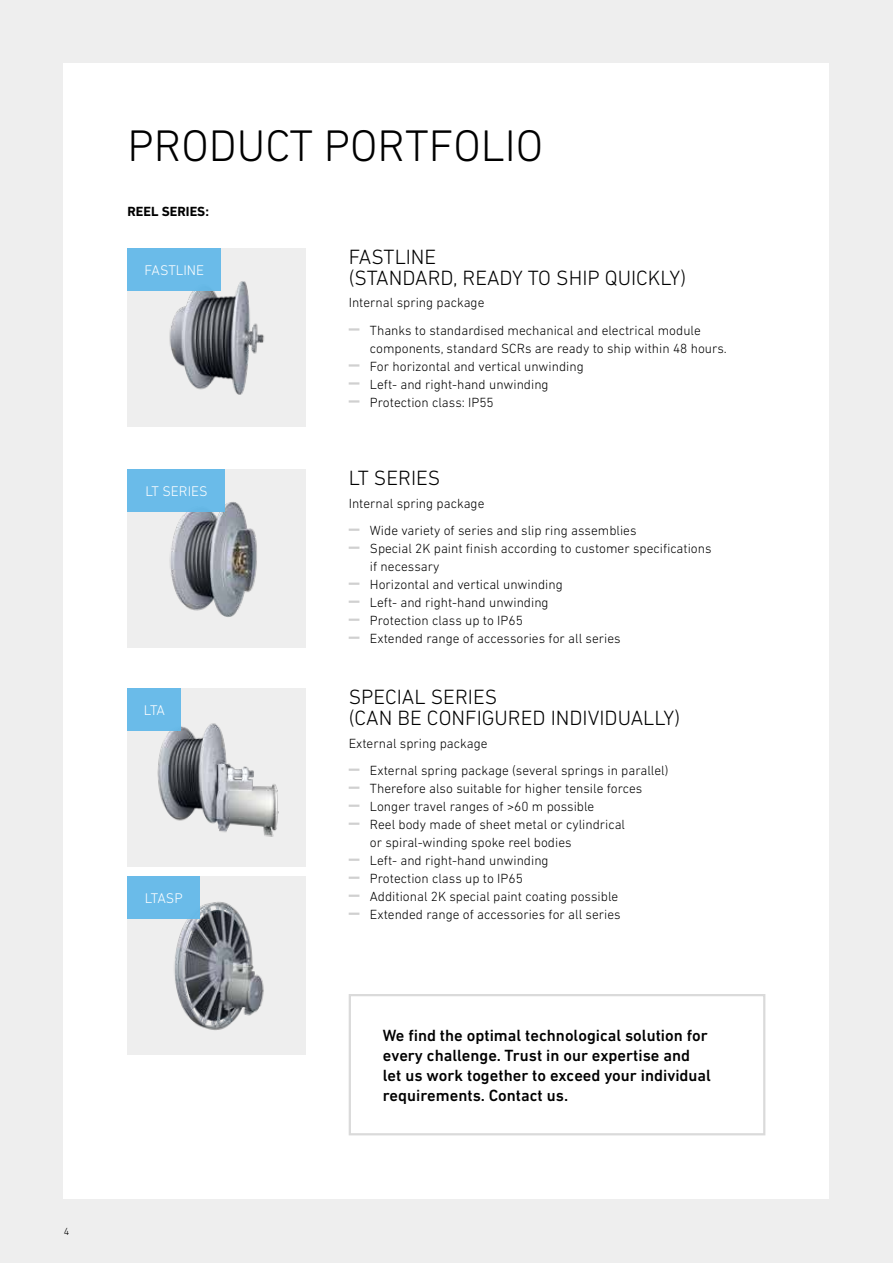
<style>
.page{position:relative;width:893px;height:1263px;background:#eee}
.page>*{position:absolute;margin:0;border:0;box-sizing:border-box;transform-origin:0 0}
.t1{font:300 45px "DIN Next LT Pro";color:#000}
.t2{font:300 21px/21px "DIN Next LT Pro";color:#000}
.t3{font:500 16.5px/20.2px "DIN Next LT Pro";color:#000}
.t4{font:300 14.25px "DIN Next LT Pro";color:#fff}
.t5{font:300 13.5px/18px "DIN Next LT Pro";color:#000}
.t6{font:700 13.5px "DIN Next LT Pro";color:#000}
.t7{font:300 10.5px "DIN Next LT Pro";color:#000}
</style>
<div class="page">
<div style="left:64px;top:64px;width:765px;height:1135px;background:#fff"></div>
<div style="left:128px;top:248px;width:178px;height:179px;background:#eee"></div>
<img style="left:169px;top:281px;width:95px;height:114px">
<div style="left:128px;top:248px;width:93px;height:43px;background:#6abbe9"></div>
<svg style="left:350px;top:328px;width:8px;height:3px"></svg>
<svg style="left:350px;top:364px;width:8px;height:3px"></svg>
<svg style="left:350px;top:382px;width:8px;height:3px"></svg>
<svg style="left:350px;top:400px;width:8px;height:3px"></svg>
<svg style="left:350px;top:529px;width:8px;height:2px"></svg>
<svg style="left:350px;top:547px;width:8px;height:2px"></svg>
<svg style="left:350px;top:583px;width:8px;height:2px"></svg>
<svg style="left:350px;top:601px;width:8px;height:2px"></svg>
<svg style="left:350px;top:619px;width:8px;height:2px"></svg>
<svg style="left:350px;top:637px;width:8px;height:2px"></svg>
<svg style="left:350px;top:768px;width:8px;height:3px"></svg>
<svg style="left:350px;top:786px;width:8px;height:3px"></svg>
<svg style="left:350px;top:804px;width:8px;height:3px"></svg>
<svg style="left:350px;top:822px;width:8px;height:3px"></svg>
<svg style="left:350px;top:858px;width:8px;height:3px"></svg>
<svg style="left:350px;top:876px;width:8px;height:3px"></svg>
<svg style="left:350px;top:894px;width:8px;height:3px"></svg>
<svg style="left:350px;top:912px;width:8px;height:3px"></svg>
<div style="left:128px;top:469px;width:178px;height:179px;background:#eee"></div>
<img style="left:169px;top:502px;width:88px;height:115px">
<div style="left:128px;top:469px;width:97px;height:43px;background:#6abbe9"></div>
<div style="left:128px;top:688px;width:178px;height:179px;background:#eee"></div>
<img style="left:157px;top:723px;width:122px;height:114px">
<div style="left:128px;top:688px;width:53px;height:43px;background:#6abbe9"></div>
<div style="left:128px;top:877px;width:178px;height:178px;background:#eee"></div>
<img style="left:174px;top:902px;width:90px;height:128px">
<div style="left:128px;top:877px;width:72px;height:42px;background:#6abbe9"></div>
<div style="left:349px;top:994px;width:416px;height:141px;border:2px solid #dadada"></div>
<p class="t7" style="left:64px;top:1225px;width:7px">4</p>
<h1 class="t1" style="left:128px;top:120px;width:417px">PRODUCT PORTFOLIO</h1>
<p class="t6" style="left:128px;top:204px;width:83px">REEL SERIES:</p>
<p class="t4" style="left:145px;top:262px;width:61px">FASTLINE</p>
<p class="t4" style="left:145px;top:483px;width:64px">LT SERIES</p>
<p class="t4" style="left:144px;top:702px;width:23px">LTA</p>
<p class="t4" style="left:145px;top:890px;width:40px">LTASP</p>
<h2 class="t2" style="left:349px;top:246px;width:339px">FASTLINE<br>(STANDARD, READY TO SHIP QUICKLY)</h2>
<p class="t5" style="left:370px;top:289px;width:332px;line-height:27.6px;text-indent:-21px">Internal spring package<br>Thanks to standardised mechanical and electrical module</p>
<p class="t5" style="left:370px;top:339px;width:358px">components, standard SCRs are ready to ship within 48 hours.<br>For horizontal and vertical unwinding<br>Left- and right-hand unwinding<br>Protection class: IP55</p>
<h2 class="t2" style="left:349px;top:467px;width:93px">LT SERIES</h2>
<p class="t5" style="left:370px;top:489px;width:268px;line-height:27.6px;text-indent:-21px">Internal spring package<br>Wide variety of series and slip ring assemblies</p>
<p class="t5" style="left:370px;top:539px;width:343px">Special 2K paint finish according to customer specifications if necessary<br>Horizontal and vertical unwinding<br>Left- and right-hand unwinding<br>Protection class up to IP65<br>Extended range of accessories for all series</p>
<h2 class="t2" style="left:349px;top:686px;width:333px">SPECIAL SERIES<br>(CAN BE CONFIGURED INDIVIDUALLY)</h2>
<p class="t5" style="left:370px;top:729px;width:300px;line-height:27.6px;text-indent:-21px">External spring package<br>External spring package (several springs in parallel)</p>
<p class="t5" style="left:370px;top:779px;width:274px">Therefore also suitable for higher tensile forces Longer travel ranges of &gt;60 m possible<br>Reel body made of sheet metal or cylindrical<br>or spiral-winding spoke reel bodies<br>Left- and right-hand unwinding<br>Protection class up to IP65<br>Additional 2K special paint coating possible Extended range of accessories for all series</p>
<p class="t3" style="left:383px;top:1025px;width:330px">We find the optimal technological solution for every challenge. Trust in our expertise and let us work together to exceed your individual requirements. Contact us.</p>
</div>
